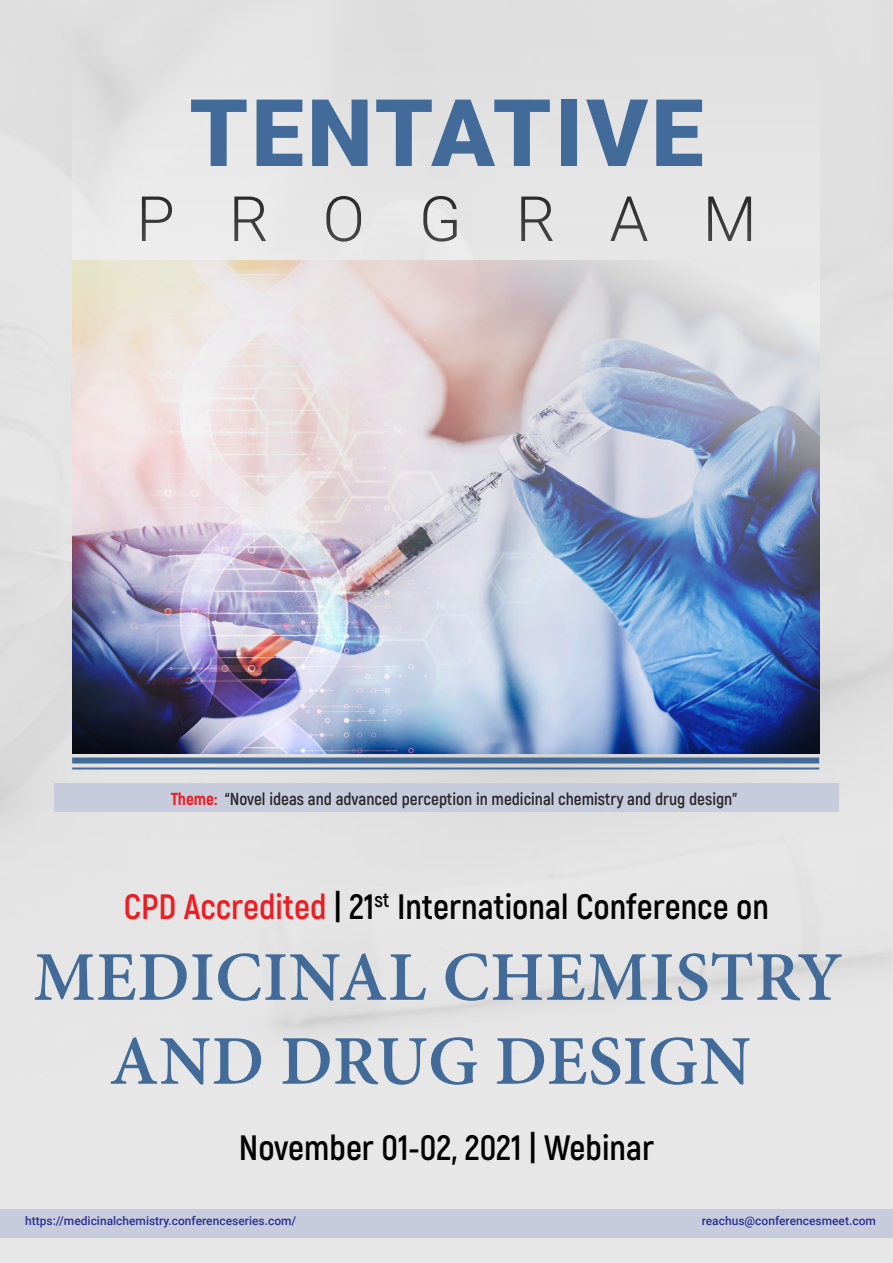
<style>
.page{position:relative;width:893px;height:1263px;background:#e5e5e5}
.page>*{position:absolute;margin:0;border:0;box-sizing:border-box;transform-origin:0 0}
.t1{font:900 93.3px "Roboto";letter-spacing:.035em;color:#426b99}
.t2{font:600 69.9px/84px "Minion Pro";letter-spacing:.01em;color:#426b99;text-align:center}
.t3{font:300 62.55px "Roboto";letter-spacing:.865em;color:#292829}
.t4{font:700 35.25px "Akrobat";color:#000}
.t5{font:700 17.4px "Akrobat";color:#292829}
.t6{font:500 12px "Roboto";color:#2e3092}
.s1{font-weight:800;color:#ed1d24}
.s2{color:#ed1d24}
</style>
<div class="page">
<div style="left:54px;top:783px;width:785px;height:29px;background:#c6ccdc"></div>
<div style="left:0;top:1209px;width:893px;height:28px;background:#c6ccdc"></div>
<div style="left:72px;top:0;width:747px;height:753px;background:#e4e4e4"></div>
<img style="left:72px;top:260px;width:747px;height:493px">
<div style="left:72px;top:757px;width:747px;height:6px;background:#426b99"></div>
<hr style="left:72px;top:767px;width:747px;height:2px;background:#426b99">
<h1 class="t1" style="left:189px;top:67px;width:516px">TENTATIVE</h1>
<h3 class="t3" style="left:136px;top:175px;width:622px">PROGRAM</h3>
<h3 class="t5" style="left:171px;top:788px;width:568px"><span class="s1">Theme:</span> “Novel ideas and advanced perception in medicinal chemistry and drug design”</h3>
<h3 class="t4" style="left:124px;top:885px;width:647px"><span class="s2">CPD Accredited</span> | 21<sup>st</sup> International Conference on</h3>
<h2 class="t2" style="left:33px;top:935px;width:811px">MEDICINAL CHEMISTRY<br>AND DRUG DESIGN</h2>
<h3 class="t4" style="left:239px;top:1125px;width:417px">November 01-02, 2021 | Webinar</h3>
<p class="t6" style="left:25px;top:1212px;width:273px">https://medicinalchemistry.conferenceseries.com/</p>
<p class="t6" style="left:702px;top:1212px;width:176px">reachus@conferencesmeet.com</p>
</div>
